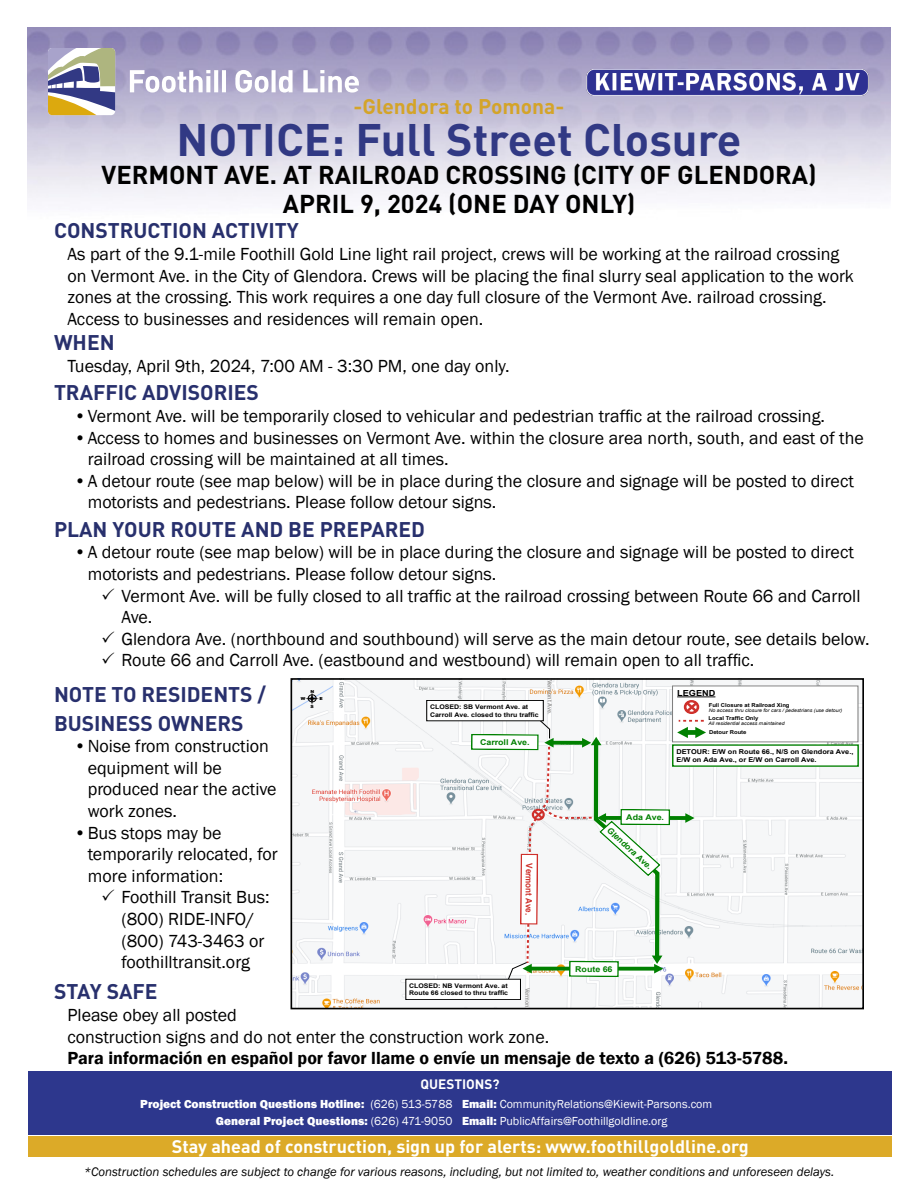
<style>
.page{position:relative;width:918px;height:1188px;background:#fff}
.page>*{position:absolute;margin:0;border:0;box-sizing:border-box;transform-origin:0 0}
.t1{font:700 45px "DIN";color:#313984}
.t2{font:700 25.5px/28.5px "DIN";color:#000;text-align:center}
.t3{font:700 21px/28.5px "DIN";color:#28306d}
.t4{font:700 21px "DIN";color:#d4a429}
.t5{font:18px/21.6px "Franklin Gothic";color:#000}
.t6{font:600 18px "Franklin Gothic";color:#000}
.t7{font:700 18px "DIN";color:#fff}
.t8{font:700 13.5px "DIN";color:#fff}
.t9{font:italic 12.75px "Franklin Gothic";color:#000}
.t10{font:800 12px/16.5px "Franklin Gothic";color:#fff;text-align:right}
.t11{font:12px/16.5px "Franklin Gothic";color:#fff}
.t12{font:700 8.85px "Arial";letter-spacing:-.01em;color:#cf302a;scale:.91 1}
.t13{font:700 8.4px "Arial";color:#008000}
.t14{font:700 8.4px "Arial";color:#000;scale:1.1 1}
.t15{font:700 7.95px "Arial";color:#008000;scale:1.1 1}
.t16{font:700 6.75px/7.6px "Arial";color:#000;scale:1.1 1}
.t17{font:700 6.3px/7.4px "Arial";color:#000;scale:1.1 1}
.t18{font:700 5.85px "Arial";color:#969696;scale:.91 1}
.t19{font:700 5.4px "Arial";color:#000;scale:1.1 1}
.t20{font:italic 4.8px "Arial";color:#000;scale:1.1 1}
.t21{font:900 4.2px "Arial";color:#000;scale:1.1 1}
.s1{font-weight:400}
.s2{font-weight:800}
</style>
<div class="page">
<svg style="left:130px;top:70px;width:80px;height:23px"></svg>
<svg style="left:214px;top:70px;width:4px;height:22px"></svg>
<svg style="left:272px;top:70px;width:4px;height:22px"></svg>
<svg style="left:235px;top:70px;width:33px;height:23px"></svg>
<svg style="left:279px;top:70px;width:14px;height:23px"></svg>
<svg style="left:303px;top:70px;width:56px;height:23px"></svg>
<svg style="left:48px;top:48px;width:67px;height:67px"></svg>
<img style="left:584px;top:69px;width:291px;height:28px">
<div style="left:28px;top:1071px;width:864px;height:64px;background:#2d378d"></div>
<div style="left:28px;top:1136px;width:864px;height:21px;background:#dcaa28"></div>
<img style="left:294px;top:681px;width:567px;height:325px">
<img style="left:305px;top:692px;width:14px;height:13px">
<div style="left:308px;top:695px;width:8px;height:7px;border:1px solid #000;border-radius:50%"></div>
<div style="left:673px;top:745px;width:185px;height:21px;background:#fff"></div>
<div style="left:672px;top:744px;width:187px;height:23px;border:1px solid #008000"></div>
<svg style="left:670px;top:816px;width:12px;height:4px"></svg>
<svg style="left:682px;top:811px;width:16px;height:15px"></svg>
<div style="left:621px;top:810px;width:48px;height:15px;background:#fff"></div>
<div style="left:620px;top:809px;width:50px;height:16px;border:1px solid #008000"></div>
<div style="left:406px;top:979px;width:115px;height:21px;background:#fff"></div>
<div style="left:405px;top:979px;width:116px;height:21px;border:1px solid #000"></div>
<div style="left:427px;top:700px;width:116px;height:21px;background:#fff"></div>
<div style="left:426px;top:700px;width:118px;height:21px;border:1px solid #000"></div>
<div style="left:673px;top:686px;width:185px;height:56px;background:#fff"></div>
<div style="left:672px;top:686px;width:186px;height:56px;border:1px solid #808080"></div>
<svg style="left:674px;top:700px;width:35px;height:42px"></svg>
<hr style="left:677px;top:697px;width:38px;height:1px;background:#000">
<svg style="left:471px;top:715px;width:196px;height:269px"></svg>
<div style="left:291px;top:678px;width:573px;height:331px;border:2px solid #000"></div>
<p class="t4" style="left:354px;top:93px;width:212px">-Glendora to Pomona-</p>
<h1 class="t1" style="left:177px;top:111px;width:566px">NOTICE: Full Street Closure</h1>
<h2 class="t2" style="left:102px;top:160px;width:717px">VERMONT AVE. AT RAILROAD CROSSING (CITY OF GLENDORA)<br>APRIL 9, 2024 (ONE DAY ONLY)</h2>
<p class="t3" style="left:54px;top:216px;width:246px">CONSTRUCTION ACTIVITY</p>
<p class="t5" style="left:68px;top:244px;width:788px">As part of the 9.1-mile Foothill Gold Line light rail project, crews will be working at the railroad crossing on Vermont Ave. in the City of Glendora. Crews will be placing the final slurry seal application to the work zones at the crossing. This work requires a one day full closure of the Vermont Ave. railroad crossing.<br>Access to businesses and residences will remain open.</p>
<p class="t3" style="left:54px;top:327px;width:62px">WHEN</p>
<p class="t5" style="left:68px;top:355px;width:444px">Tuesday, April 9th, 2024, 7:00 AM - 3:30 PM, one day only.</p>
<p class="t3" style="left:54px;top:378px;width:207px">TRAFFIC ADVISORIES</p>
<p class="t5" style="left:74px;top:406px;width:752px">•Vermont Ave. will be temporarily closed to vehicular and pedestrian traffic at the railroad crossing.</p>
<p class="t5" style="left:88px;top:427px;width:778px;text-indent:-14px">•Access to homes and businesses on Vermont Ave. within the closure area north, south, and east of the railroad crossing will be maintained at all times.</p>
<p class="t5" style="left:88px;top:470px;width:768px;text-indent:-14px">•A detour route (see map below) will be in place during the closure and signage will be posted to direct motorists and pedestrians. Please follow detour signs.</p>
<p class="t3" style="left:54px;top:514px;width:373px">PLAN YOUR ROUTE AND BE PREPARED</p>
<p class="t5" style="left:88px;top:542px;width:768px;text-indent:-14px">•A detour route (see map below) will be in place during the closure and signage will be posted to direct motorists and pedestrians. Please follow detour signs.</p>
<p class="t5" style="left:122px;top:585px;width:741px;text-indent:-20px">✓ Vermont Ave. will be fully closed to all traffic at the railroad crossing between Route 66 and Carroll<br>Ave.</p>
<p class="t5" style="left:101px;top:628px;width:770px">✓ Glendora Ave. (northbound and southbound) will serve as the main detour route, see details below.</p>
<p class="t5" style="left:101px;top:650px;width:655px">✓ Route 66 and Carroll Ave. (eastbound and westbound) will remain open to all traffic.</p>
<p class="t18" style="left:554px;top:680px;width:39px;rotate:90deg">Vermont Ave.</p>
<p class="t3" style="left:54px;top:679px;width:214px">NOTE TO RESIDENTS /<br>BUSINESS OWNERS</p>
<p class="t5" style="left:88px;top:736px;width:190px;text-indent:-14px">•Noise from construction equipment will be produced near the active work zones.</p>
<p class="t5" style="left:88px;top:822px;width:191px;text-indent:-14px">•Bus stops may be temporarily relocated, for more information:</p>
<p class="t5" style="left:122px;top:887px;width:150px;text-indent:-20px">✓ Foothill Transit Bus: (800) RIDE-INFO/ (800) 743-3463 or foothilltransit.org</p>
<p class="t3" style="left:54px;top:977px;width:105px">STAY SAFE</p>
<p class="t5" style="left:68px;top:1005px;width:483px">Please obey all posted<br>construction signs and do not enter the construction work zone.</p>
<p class="t6" style="left:68px;top:1047px;width:722px">Para información en español por favor llame o envíe un mensaje de texto a (626) 513-5788.</p>
<p class="t14" style="left:677px;top:687px;width:36px">LEGEND</p>
<p class="t21" style="left:311px;top:688px;width:5px">N</p>
<p class="t21" style="left:311px;top:704px;width:4px">S</p>
<p class="t21" style="left:301px;top:695px;width:6px">W</p>
<p class="t21" style="left:320px;top:695px;width:4px">E</p>
<p class="t17" style="left:430px;top:703px;width:100px">CLOSED: SB Vermont Ave. at<br>Carroll Ave. closed to thru traffic</p>
<p class="t19" style="left:709px;top:701px;width:75px">Full Closure at Railroad Xing</p>
<p class="t20" style="left:709px;top:707px;width:123px">No access thru closure for cars / pedestrians (use detour)</p>
<p class="t19" style="left:709px;top:714px;width:47px">Local Traffic Only</p>
<p class="t20" style="left:709px;top:720px;width:71px">All residential access maintained</p>
<p class="t19" style="left:709px;top:729px;width:36px">Detour Route</p>
<p class="t15" style="left:480px;top:737px;width:47px">Carroll Ave.</p>
<p class="t16" style="left:676px;top:748px;width:162px">DETOUR: E/W on Route 66., N/S on Glendora Ave.,<br>E/W on Ada Ave., or E/W on Carroll Ave.</p>
<p class="t15" style="left:626px;top:812px;width:36px">Ada Ave.</p>
<p class="t13" style="left:612px;top:825px;width:59px;rotate:42deg">Glendora Ave.</p>
<p class="t12" style="left:535px;top:863px;width:58px;rotate:90deg">Vermont Ave.</p>
<p class="t15" style="left:575px;top:963px;width:35px">Route 66</p>
<p class="t17" style="left:409px;top:982px;width:92px">CLOSED: NB Vermont Ave. at<br>Route 66 closed to thru traffic</p>
<p class="t18" style="left:532px;top:988px;width:39px;rotate:90deg">Vermont Ave.</p>
<p class="t8" style="left:420px;top:1076px;width:81px">QUESTIONS?</p>
<p class="t10" style="left:140px;top:1096px;width:314px">Project Construction Questions Hotline: <span class="s1">(626) 513-5788<br></span>General Project Questions: <span class="s1">(626) 471-9050</span></p>
<p class="t11" style="left:462px;top:1096px;width:252px"><span class="s2">Email:</span> CommunityRelations@Kiewit-Parsons.com<br><span class="s2">Email:</span> PublicAffairs@Foothillgoldline.org</p>
<p class="t7" style="left:172px;top:1134px;width:579px">Stay ahead of construction, sign up for alerts: www.foothillgoldline.org</p>
<p class="t9" style="left:84px;top:1163px;width:752px">*Construction schedules are subject to change for various reasons, including, but not limited to, weather conditions and unforeseen delays.</p>
</div>
